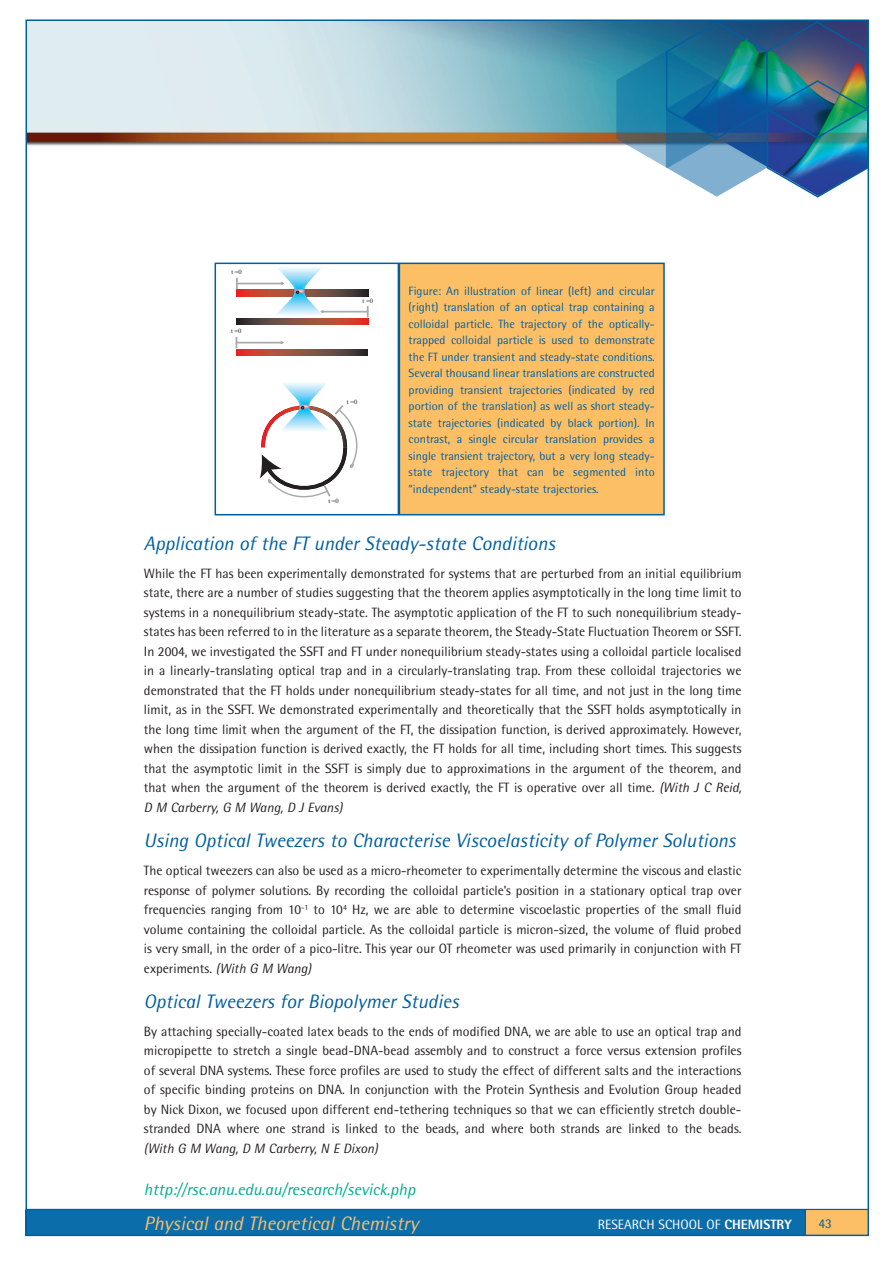
<style>
.page{position:relative;width:893px;height:1263px;background:#fff}
.page>*{position:absolute;margin:0;border:0;box-sizing:border-box;transform-origin:0 0}
.t1{font:italic 19.5px "Rotis Semi Sans";color:#005f9f}
.t2{font:italic 19.5px "Rotis Semi Sans";color:#fdbf66}
.t3{font:italic 16.5px "Rotis Semi Sans";color:#00ac8e}
.t4{font:13.5px/19.5px "Rotis Semi Sans";color:#231f20;text-align:justify}
.t5{font:italic 13.5px "Rotis Semi Sans";color:#231f20}
.t6{font:13.5px "Rotis Semi Sans";color:#fff}
.t7{font:13.5px "Rotis Semi Sans";color:#005f9f}
.t8{font:12px/16.5px "Rotis Semi Sans";color:#005f9f;text-align:justify}
.t9{font:6.45px "Times New Roman";color:#231f20}
.s1{font-style:italic}
.s2{font-weight:800}
</style>
<div class="page">
<div style="left:806px;top:1209px;width:62px;height:27px;background:#fdbf66"></div>
<div style="left:26px;top:1210px;width:780px;height:25px;background:#0b6eab"></div>
<hr style="left:26px;top:1209px;width:843px;height:1px;background:#005f9f">
<svg style="left:805px;top:1210px;width:1px;height:23px"></svg>
<img style="left:29px;top:22px;width:587px;height:124px">
<img style="left:616px;top:20px;width:254px;height:178px">
<div style="left:399px;top:263px;width:265px;height:252px;background:#fdbf66"></div>
<div style="left:399px;top:263px;width:266px;height:252px;border:2px solid #005f9f"></div>
<svg style="left:236px;top:290px;width:132px;height:6px"></svg>
<div style="left:236px;top:283px;width:46px;height:1px;border:1px solid #a8a9ad"></div>
<svg style="left:236px;top:318px;width:132px;height:6px"></svg>
<div style="left:323px;top:311px;width:45px;height:1px;border:1px solid #a8a9ad"></div>
<svg style="left:236px;top:349px;width:132px;height:6px"></svg>
<div style="left:236px;top:342px;width:46px;height:1px;border:1px solid #a8a9ad"></div>
<svg style="left:275px;top:267px;width:49px;height:48px"></svg>
<svg style="left:260px;top:383px;width:98px;height:115px"></svg>
<div style="left:215px;top:263px;width:184px;height:252px;border:2px solid #005f9f"></div>
<p class="t9" style="left:231px;top:267px;width:12px">t =0</p>
<p class="t9" style="left:231px;top:326px;width:12px">t =0</p>
<p class="t9" style="left:363px;top:296px;width:12px">t =0</p>
<p class="t9" style="left:347px;top:398px;width:12px">t =0</p>
<p class="t9" style="left:328px;top:497px;width:12px">t =0</p>
<p class="t8" style="left:409px;top:282px;width:248px">Figure: An illustration of linear (left) and circular (right) translation of an optical trap containing a colloidal particle. The trajectory of the optically&shy;trapped colloidal particle is used to demonstrate the FT under transient and steady-state conditions.<br>Several thousand linear translations are constructed providing transient trajectories (indicated by red portion of the translation) as well as short steady&shy;state trajectories (indicated by black portion). In contrast, a single circular translation provides a single transient trajectory, but a very long steady&shy;state trajectory that can be segmented into “independent” steady-state trajectories.</p>
<h1 class="t1" style="left:144px;top:531px;width:413px">Application of the FT under Steady-state Conditions</h1>
<p class="t4" style="left:144px;top:563px;width:599px">While the FT has been experimentally demonstrated for systems that are perturbed from an initial equilibrium state, there are a number of studies suggesting that the theorem applies asymptotically in the long time limit to systems in a nonequilibrium steady-state. The asymptotic application of the FT to such nonequilibrium steady&shy;states has been referred to in the literature as a separate theorem, the Steady-State Fluctuation Theorem or SSFT.<br>In 2004, we investigated the SSFT and FT under nonequilibrium steady-states using a colloidal particle localised in a linearly-translating optical trap and in a circularly-translating trap. From these colloidal trajectories we demonstrated that the FT holds under nonequilibrium steady-states for all time, and not just in the long time limit, as in the SSFT. We demonstrated experimentally and theoretically that the SSFT holds asymptotically in the long time limit when the argument of the FT, the dissipation function, is derived approximately. However, when the dissipation function is derived exactly, the FT holds for all time, including short times. This suggests that the asymptotic limit in the SSFT is simply due to approximations in the argument of the theorem, and that when the argument of the theorem is derived exactly, the FT is operative over all time. <span class="s1">(With J C Reid, D M Carberry, G M Wang, D J Evans)</span></p>
<h1 class="t1" style="left:144px;top:829px;width:593px">Using Optical Tweezers to Characterise Viscoelasticity of Polymer Solutions</h1>
<p class="t4" style="left:144px;top:861px;width:599px">The optical tweezers can also be used as a micro-rheometer to experimentally determine the viscous and elastic response of polymer solutions. By recording the colloidal particle’s position in a stationary optical trap over frequencies ranging from 10<sup>-1</sup> to 10<sup>4</sup> Hz, we are able to determine viscoelastic properties of the small fluid volume containing the colloidal particle. As the colloidal particle is micron-sized, the volume of fluid probed is very small, in the order of a pico-litre. This year our OT rheometer was used primarily in conjunction with FT experiments. <span class="s1">(With G M Wang)</span></p>
<h1 class="t1" style="left:144px;top:989px;width:316px">Optical Tweezers for Biopolymer Studies</h1>
<p class="t4" style="left:144px;top:1021px;width:599px">By attaching specially-coated latex beads to the ends of modified DNA, we are able to use an optical trap and micropipette to stretch a single bead-DNA-bead assembly and to construct a force versus extension profiles of several DNA systems. These force profiles are used to study the effect of different salts and the interactions of specific binding proteins on DNA. In conjunction with the Protein Synthesis and Evolution Group headed by Nick Dixon, we focused upon different end-tethering techniques so that we can efficiently stretch double&shy;stranded DNA where one strand is linked to the beads, and where both strands are linked to the beads.</p>
<p class="t5" style="left:144px;top:1140px;width:235px">(With G M Wang, D M Carberry, N E Dixon)</p>
<p class="t3" style="left:144px;top:1179px;width:273px">http://rsc.anu.edu.au/research/sevick.php</p>
<h1 class="t2" style="left:144px;top:1211px;width:276px">Physical and Theoretical Chemistry</h1>
<p class="t6" style="left:598px;top:1216px;width:195px">RESEARCH SCHOOL OF <span class="s2">CHEMISTRY</span></p>
<p class="t7" style="left:818px;top:1215px;width:15px">43</p>
</div>
